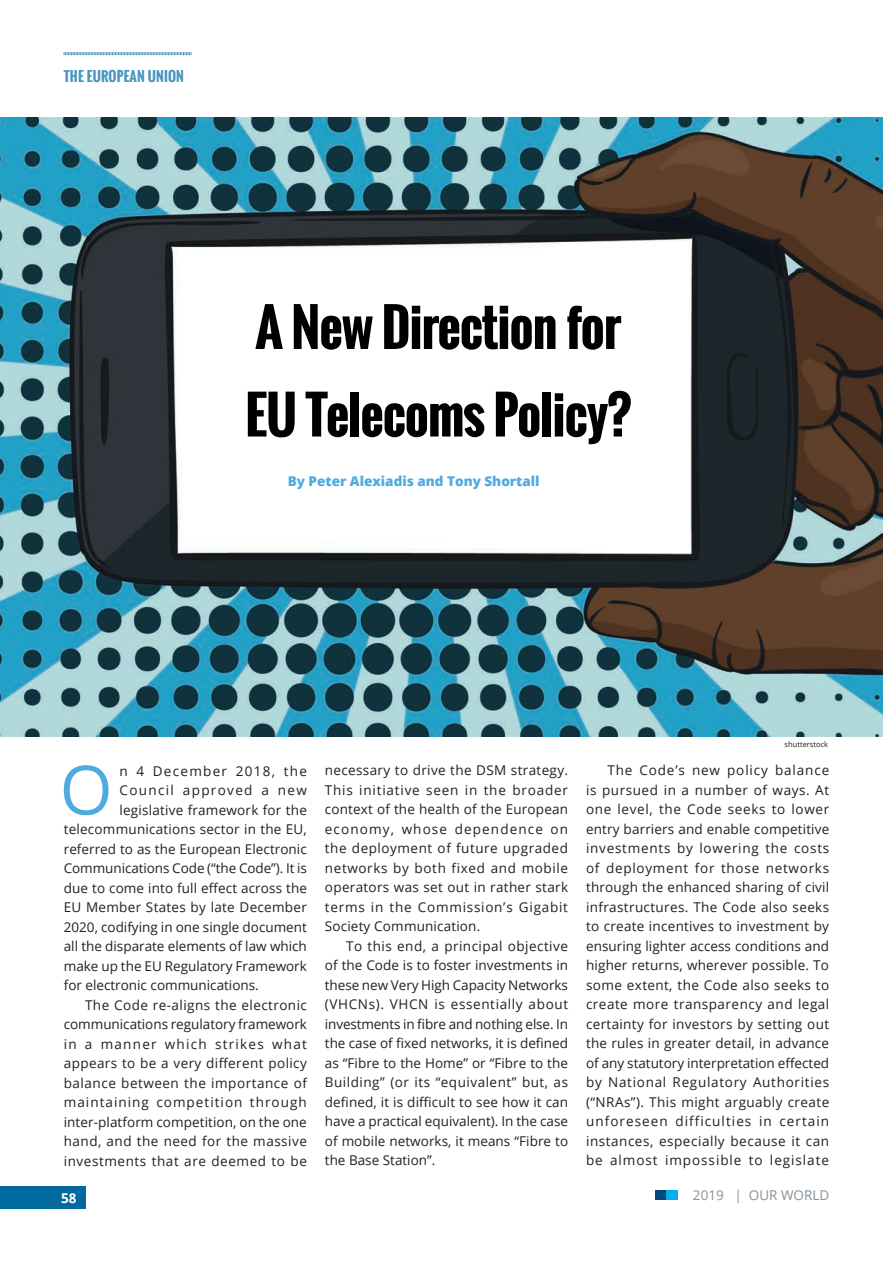
<style>
.page{position:relative;width:893px;height:1263px;background:#fff}
.page>*{position:absolute;margin:0;border:0;box-sizing:border-box;transform-origin:0 0}
.t1{font:68.1px "Open Sans";color:#4eabe0}
.t2{font:700 51px/87.6px "Oswald";letter-spacing:-.02em;color:#000}
.t3{font:13.5px/19.5px "Open Sans";letter-spacing:.015em;color:#231f20;text-align:justify}
.t4{font:13.5px "Open Sans";letter-spacing:.04em;color:#231f20}
.t5{font:13.5px "Open Sans";letter-spacing:.095em;color:#231f20}
.t6{font:13.5px "Open Sans";letter-spacing:-.005em;color:#231f20}
.t7{font:800 13.5px "Open Sans";color:#4eabe0}
.t8{font:13.5px "Open Sans";letter-spacing:.075em;color:#231f20}
.t9{font:13.5px "Open Sans";letter-spacing:.035em;color:#231f20}
.t10{font:13.5px "Open Sans";letter-spacing:.1em;color:#231f20}
.t11{font:700 13.5px "Oswald";letter-spacing:.01em;color:#4895bf}
.t12{font:13.5px "Open Sans";color:#859199}
.t13{font:700 13.5px "Open Sans";color:#fff}
.t14{font:7.5px "Open Sans";color:#231f20}
</style>
<div class="page">
<div style="left:0;top:1186px;width:85px;height:23px;background:#006a9e"></div>
<svg style="left:64px;top:52px;width:128px;height:3px"></svg>
<div style="left:656px;top:1190px;width:11px;height:9px;background:#00487d"></div>
<div style="left:667px;top:1190px;width:11px;height:9px;background:#00aeef"></div>
<img style="left:0;top:117px;width:882px;height:619px">
<p class="t11" style="left:64px;top:66px;width:122px">THE EUROPEAN UNION</p>
<h2 class="t2" style="left:245px;top:284px;width:388px">A New Direction for<br>EU Telecoms Policy?</h2>
<p class="t7" style="left:288px;top:471px;width:253px">By Peter Alexiadis and Tony Shortall</p>
<p class="t14" style="left:785px;top:739px;width:45px">shutterstock</p>
<h1 class="t1" style="left:60px;top:743px;width:55px">O</h1>
<p class="t5" style="left:119px;top:761px;width:189px">n 4 December 2018, the</p>
<p class="t10" style="left:119px;top:781px;width:189px">Council approved a new</p>
<p class="t3" style="left:119px;top:799px;width:189px">legislative framework for the</p>
<p class="t3" style="left:64px;top:819px;width:245px">telecommunications sector in the EU,</p>
<p class="t3" style="left:64px;top:838px;width:244px">referred to as the European Electronic</p>
<p class="t6" style="left:64px;top:859px;width:245px">Communications Code (“the Code”). It is</p>
<p class="t3" style="left:64px;top:877px;width:245px">due to come into full effect across the</p>
<p class="t3" style="left:64px;top:897px;width:245px">EU Member States by late December</p>
<p class="t3" style="left:64px;top:916px;width:245px">2020, codifying in one single document</p>
<p class="t3" style="left:64px;top:936px;width:245px">all the disparate elements of law which</p>
<p class="t3" style="left:64px;top:955px;width:245px">make up the EU Regulatory Framework</p>
<p class="t3" style="left:64px;top:975px;width:197px">for electronic communications.</p>
<p class="t3" style="left:85px;top:994px;width:223px">The Code re-aligns the electronic</p>
<p class="t3" style="left:64px;top:1014px;width:245px">communications regulatory framework</p>
<p class="t5" style="left:64px;top:1034px;width:245px">in a manner which strikes what</p>
<p class="t3" style="left:64px;top:1053px;width:245px">appears to be a very different policy</p>
<p class="t4" style="left:64px;top:1073px;width:245px">balance between the importance of</p>
<p class="t8" style="left:64px;top:1093px;width:245px">maintaining competition through</p>
<p class="t3" style="left:64px;top:1111px;width:245px">inter-platform competition, on the one</p>
<p class="t9" style="left:64px;top:1132px;width:245px">hand, and the need for the massive</p>
<p class="t4" style="left:64px;top:1151px;width:245px">investments that are deemed to be</p>
<p class="t3" style="left:325px;top:760px;width:245px">necessary to drive the DSM strategy.<br>This initiative seen in the broader context of the health of the European economy, whose dependence on the deployment of future upgraded networks by both fixed and mobile operators was set out in rather stark terms in the Commission’s Gigabit Society Communication.</p>
<p class="t3" style="left:325px;top:936px;width:245px;text-indent:21px">To this end, a principal objective of the Code is to foster investments in these new Very High Capacity Networks (VHCNs). VHCN is essentially about investments in fibre and nothing else. In the case of fixed networks, it is defined as “Fibre to the Home” or “Fibre to the Building” (or its “equivalent” but, as defined, it is difficult to see how it can have a practical equivalent). In the case of mobile networks, it means “Fibre to the Base Station”.</p>
<p class="t3" style="left:586px;top:760px;width:245px;text-indent:21px">The Code’s new policy balance is pursued in a number of ways. At one level, the Code seeks to lower entry barriers and enable competitive investments by lowering the costs of deployment for those networks through the enhanced sharing of civil infrastructures. The Code also seeks to create incentives to investment by ensuring lighter access conditions and higher returns, wherever possible. To some extent, the Code also seeks to create more transparency and legal certainty for investors by setting out the rules in greater detail, in advance of any statutory interpretation effected by National Regulatory Authorities (“NRAs”). This might arguably create unforeseen difficulties in certain instances, especially because it can be almost impossible to legislate</p>
<p class="t13" style="left:61px;top:1188px;width:17px">58</p>
<p class="t12" style="left:693px;top:1186px;width:138px">2019 | OUR WORLD</p>
</div>
